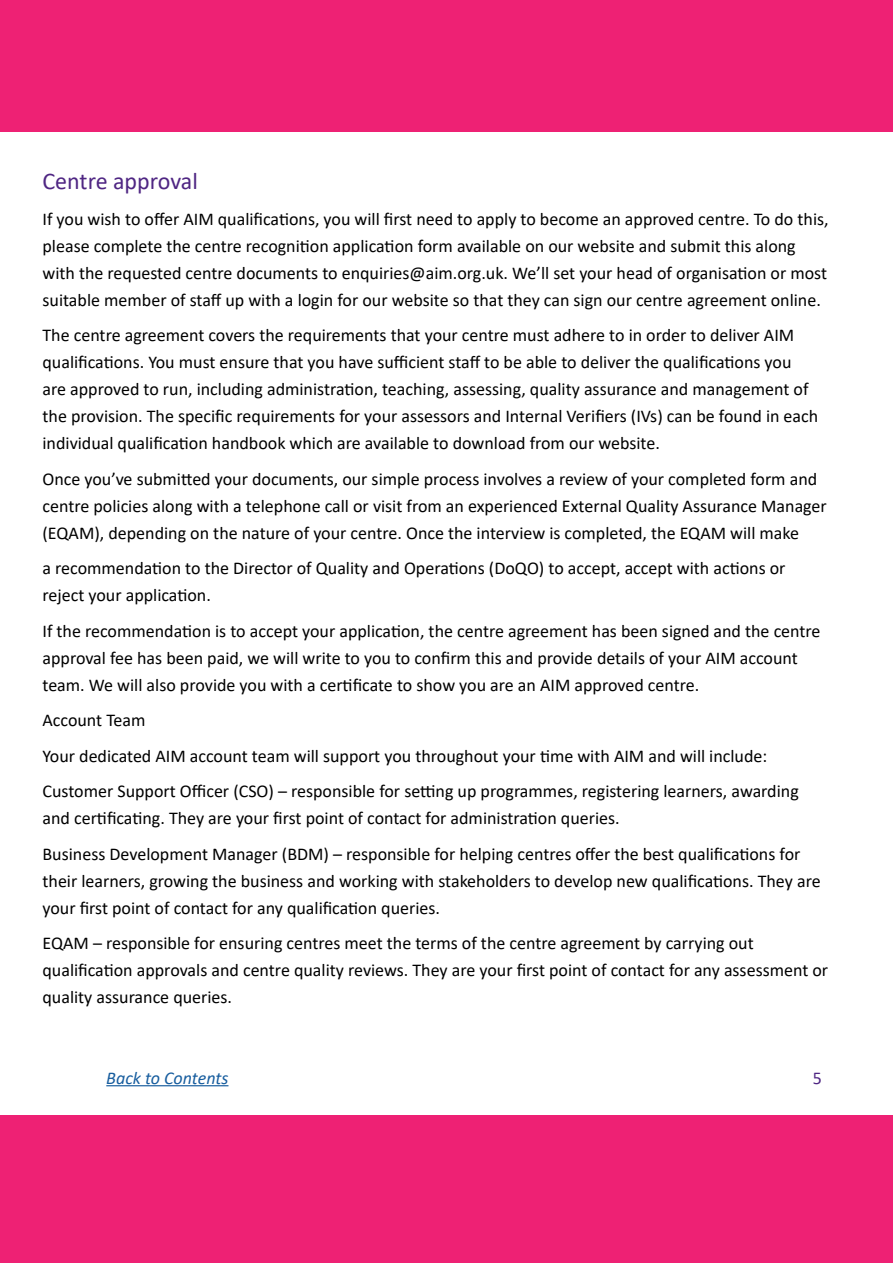
<style>
.page{position:relative;width:893px;height:1263px;background:#fff}
.page>*{position:absolute;margin:0;border:0;box-sizing:border-box;transform-origin:0 0}
.body_copy{font:24px "Calibri";color:#4f2683}
.body_copy-2{font:18px/27px "Calibri";color:#000}
.sub_heading{font:italic 18px "Calibri";color:#175d9e}
.sub_heading-2{font:18px "Calibri";color:#4f2683}
</style>
<div class="page">
<hr style="left:106px;top:1085px;width:122px;height:1px;background:#175d9e">
<div style="left:0;top:0;width:893px;height:132px;background:#ee2174"></div>
<div style="left:0;top:1115px;width:893px;height:148px;background:#ee2174"></div>
<p class="body_copy" style="left:43px;top:165px;width:157px">Centre approval</p>
<p class="body_copy-2" style="left:43px;top:205px;width:788px">If you wish to offer AIM qualifications, you will first need to apply to become an approved centre. To do this, please complete the centre recognition application form available on our website and submit this along with the requested centre documents to enquiries@aim.org.uk. We’ll set your head of organisation or most suitable member of staff up with a login for our website so that they can sign our centre agreement online.</p>
<p class="body_copy-2" style="left:43px;top:321px;width:777px">The centre agreement covers the requirements that your centre must adhere to in order to deliver AIM qualifications. You must ensure that you have sufficient staff to be able to deliver the qualifications you are approved to run, including administration, teaching, assessing, quality assurance and management of the provision. The specific requirements for your assessors and Internal Verifiers (IVs) can be found in each individual qualification handbook which are available to download from our website.</p>
<p class="body_copy-2" style="left:43px;top:465px;width:786px">Once you’ve submitted your documents, our simple process involves a review of your completed form and centre policies along with a telephone call or visit from an experienced External Quality Assurance Manager (EQAM), depending on the nature of your centre. Once the interview is completed, the EQAM will make</p>
<p class="body_copy-2" style="left:43px;top:554px;width:744px">a recommendation to the Director of Quality and Operations (DoQO) to accept, accept with actions or reject your application.</p>
<p class="body_copy-2" style="left:43px;top:617px;width:780px">If the recommendation is to accept your application, the centre agreement has been signed and the centre approval fee has been paid, we will write to you to confirm this and provide details of your AIM account team. We will also provide you with a certificate to show you are an AIM approved centre.</p>
<p class="body_copy-2" style="left:43px;top:706px;width:104px">Account Team</p>
<p class="body_copy-2" style="left:43px;top:742px;width:726px">Your dedicated AIM account team will support you throughout your time with AIM and will include:</p>
<p class="body_copy-2" style="left:43px;top:777px;width:758px">Customer Support Officer (CSO) – responsible for setting up programmes, registering learners, awarding and certificating. They are your first point of contact for administration queries.</p>
<p class="body_copy-2" style="left:43px;top:840px;width:780px">Business Development Manager (BDM) – responsible for helping centres offer the best qualifications for their learners, growing the business and working with stakeholders to develop new qualifications. They are your first point of contact for any qualification queries.</p>
<p class="body_copy-2" style="left:43px;top:929px;width:787px">EQAM – responsible for ensuring centres meet the terms of the centre agreement by carrying out qualification approvals and centre quality reviews. They are your first point of contact for any assessment or quality assurance queries.</p>
<p class="sub_heading" style="left:106px;top:1065px;width:124px">Back to Contents</p>
<p class="sub_heading-2" style="left:813px;top:1065px;width:11px">5</p>
</div>
